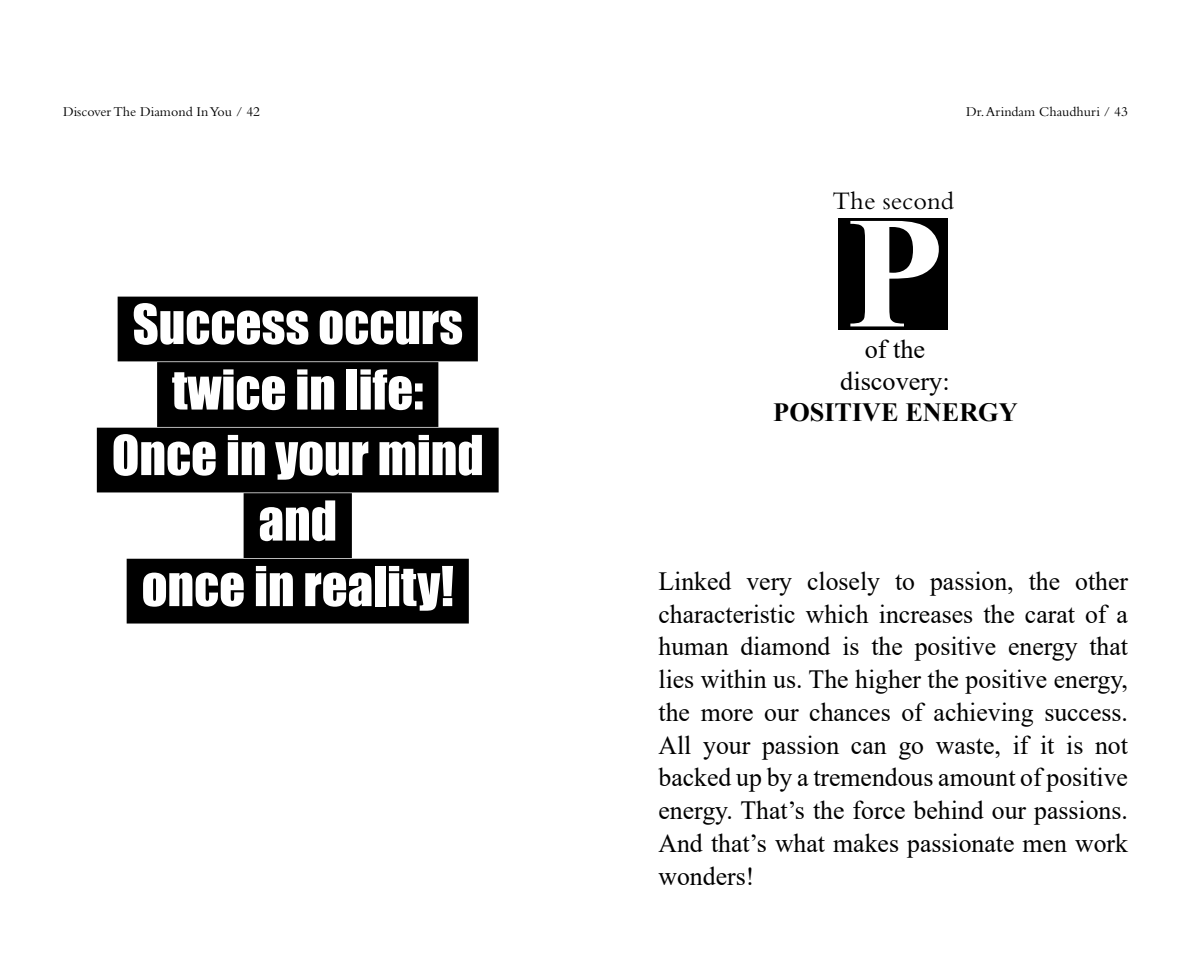
<style>
.page{position:relative;width:1191px;height:978px;background:#fff}
.page>*{position:absolute;margin:0;border:0;box-sizing:border-box;transform-origin:0 0}
.t1{font:700 159.25px "Times New Roman";color:#fff}
.t2{font:50.75px/65.5px "Impact";color:#fff;text-align:center}
.t3{font:26.25px/32.7px "Times New Roman";color:#000;text-align:center}
.t4{font:700 26.25px "Times New Roman";color:#000}
.t5{font:26.25px "Bembo";color:#000}
.t6{font:14px "Bembo";color:#000}
</style>
<div class="page">
<div style="left:838px;top:218px;width:109px;height:111px;background:#000"></div>
<div style="left:118px;top:296px;width:360px;height:65px;background:#000"></div>
<div style="left:157px;top:362px;width:281px;height:65px;background:#000"></div>
<div style="left:97px;top:427px;width:401px;height:65px;background:#000"></div>
<div style="left:244px;top:493px;width:108px;height:65px;background:#000"></div>
<div style="left:127px;top:558px;width:342px;height:65px;background:#000"></div>
<p class="t6" style="left:63px;top:103px;width:199px">Discover The Diamond In You / 42</p>
<p class="t6" style="left:966px;top:103px;width:163px">Dr. Arindam Chaudhuri / 43</p>
<h2 class="t2" style="left:112px;top:290px;width:373px">Success occurs twice in life:<br>Once in your mind and<br>once in reality!</h2>
<p class="t5" style="left:832px;top:186px;width:123px">The second</p>
<h1 class="t1" style="left:846px;top:163px;width:99px">P</h1>
<p class="t3" style="left:840px;top:332px;width:111px;line-height:31.5px">of the discovery:</p>
<p class="t4" style="left:773px;top:394px;width:246px">POSITIVE ENERGY</p>
<p class="t3" style="left:658px;top:563px;width:471px;text-align:justify">Linked very closely to passion, the other characteristic which increases the carat of a human diamond is the positive energy that lies within us. The higher the positive energy, the more our chances of achieving success.<br>All your passion can go waste, if it is not backed up by a tremendous amount of positive energy. That’s the force behind our passions.<br>And that’s what makes passionate men work wonders!</p>
</div>
